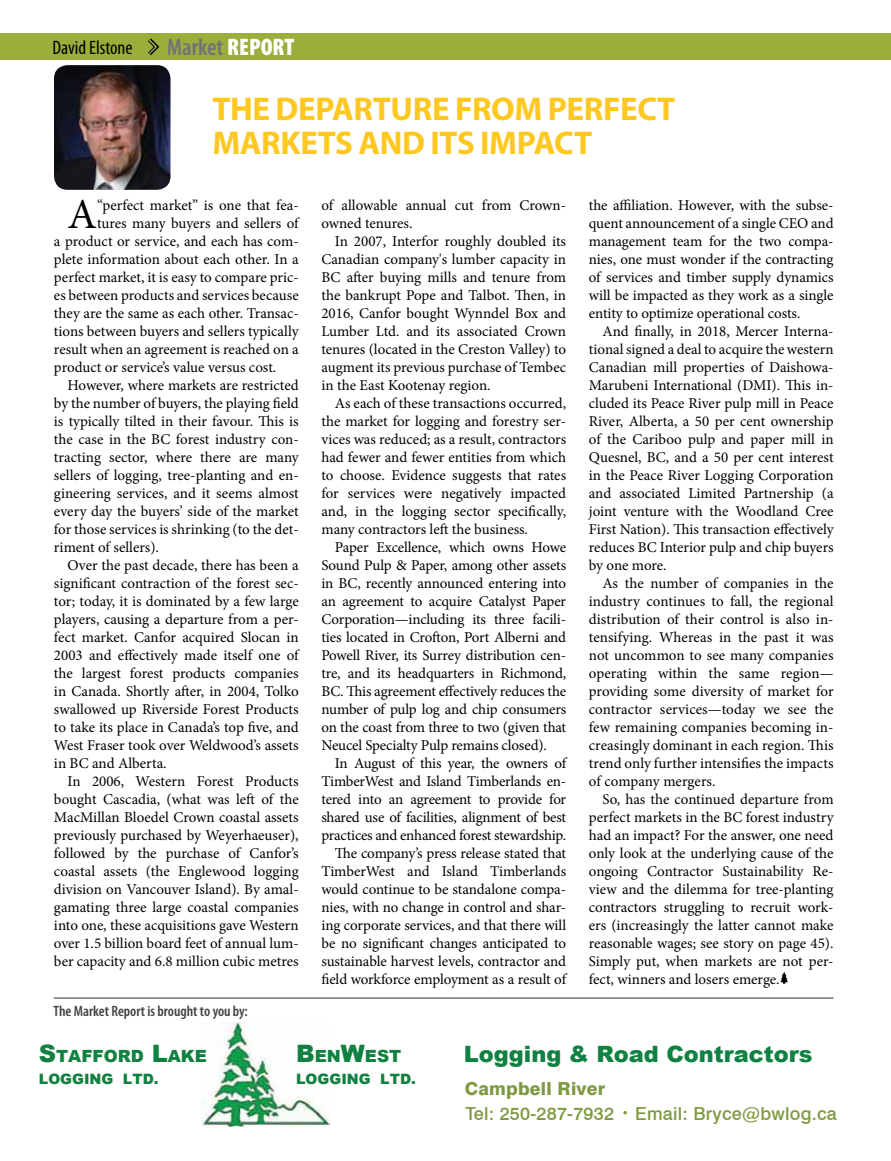
<style>
.page{position:relative;width:891px;height:1161px;background:#fff}
.page>*{position:absolute;margin:0;border:0;box-sizing:border-box;transform-origin:0 0}
.t1{font:42.75px "Minion Pro";color:#000}
.t2{font:700 33px/34.5px "Myriad Pro";letter-spacing:-.01em;color:#ffc820}
.t3{font:600 condensed 24px "Myriad Pro";color:#717275}
.t4{font:900 22.5px "Arial";color:#0f8140}
.t5{font:condensed 19.5px "Myriad Pro";color:#000}
.t6{font:500 18px "Swiss 721 BT";letter-spacing:.015em;color:#7e9a41}
.t7{font:800 18px "Swiss 721 BT";letter-spacing:.015em;color:#7e9a41}
.t8{font:900 16.8px "Arial";color:#0f8140}
.t9{font:15px/18px "Minion Pro";letter-spacing:-.005em;color:#000;text-align:justify}
.t10{font:600 condensed 15px "Myriad Pro";color:#414042}
.t11{font:900 14.25px "Arial";color:#0f8140}
.s1{font-weight:900;color:#fff}
.s2{font-size:24px}
</style>
<div class="page">
<img style="left:202px;top:1022px;width:128px;height:104px">
<svg style="left:623px;top:1111px;width:4px;height:3px"></svg>
<hr style="left:54px;top:998px;width:779px;height:1px;background:#414042">
<div style="left:0;top:34px;width:891px;height:26px;background:#9aae3c"></div>
<svg style="left:148px;top:38px;width:12px;height:18px"></svg>
<svg style="left:780px;top:972px;width:8px;height:12px"></svg>
<img style="left:54px;top:65px;width:117px;height:125px">
<h3 class="t5" style="left:52px;top:35px;width:82px">David Elstone</h3>
<h3 class="t3" style="left:167px;top:34px;width:129px">Market <span class="s1">REPORT</span></h3>
<h2 class="t2" style="left:212px;top:90px;width:464px">THE DEPARTURE FROM PERFECT<br>MARKETS AND ITS IMPACT</h2>
<h1 class="t1" style="left:68px;top:185px;width:31px">A</h1>
<p class="t9" style="left:97px;top:196px;width:203px">“perfect market” is one that fea-</p>
<p class="t9" style="left:97px;top:214px;width:203px">tures many buyers and sellers of</p>
<p class="t9" style="left:54px;top:232px;width:246px">a product or service, and each has com-</p>
<p class="t9" style="left:54px;top:250px;width:246px">plete information about each other. In a</p>
<p class="t9" style="left:54px;top:268px;width:246px">perfect market, it is easy to compare pric-</p>
<p class="t9" style="left:54px;top:286px;width:246px">es between products and services because</p>
<p class="t9" style="left:54px;top:304px;width:246px">they are the same as each other. Transac-</p>
<p class="t9" style="left:54px;top:322px;width:246px">tions between buyers and sellers typically</p>
<p class="t9" style="left:54px;top:340px;width:246px">result when an agreement is reached on a</p>
<p class="t9" style="left:54px;top:358px;width:224px">product or service’s value versus cost.</p>
<p class="t9" style="left:67px;top:376px;width:233px">However, where markets are restricted</p>
<p class="t9" style="left:54px;top:394px;width:246px">by the number of buyers, the playing field</p>
<p class="t9" style="left:54px;top:412px;width:246px">is typically tilted in their favour. This is</p>
<p class="t9" style="left:54px;top:430px;width:246px">the case in the BC forest industry con-</p>
<p class="t9" style="left:54px;top:448px;width:246px">tracting sector, where there are many</p>
<p class="t9" style="left:54px;top:466px;width:246px">sellers of logging, tree-planting and en-</p>
<p class="t9" style="left:54px;top:484px;width:246px">gineering services, and it seems almost</p>
<p class="t9" style="left:54px;top:502px;width:246px">every day the buyers’ side of the market</p>
<p class="t9" style="left:54px;top:520px;width:246px">for those services is shrinking (to the det-</p>
<p class="t9" style="left:54px;top:538px;width:107px">riment of sellers).</p>
<p class="t9" style="left:67px;top:556px;width:233px">Over the past decade, there has been a</p>
<p class="t9" style="left:54px;top:574px;width:246px">significant contraction of the forest sec-</p>
<p class="t9" style="left:54px;top:592px;width:246px">tor; today, it is dominated by a few large</p>
<p class="t9" style="left:54px;top:610px;width:246px">players, causing a departure from a per-</p>
<p class="t9" style="left:54px;top:628px;width:246px">fect market. Canfor acquired Slocan in</p>
<p class="t9" style="left:54px;top:646px;width:246px">2003 and effectively made itself one of</p>
<p class="t9" style="left:54px;top:664px;width:246px">the largest forest products companies</p>
<p class="t9" style="left:54px;top:682px;width:246px">in Canada. Shortly after, in 2004, Tolko</p>
<p class="t9" style="left:54px;top:700px;width:246px">swallowed up Riverside Forest Products</p>
<p class="t9" style="left:54px;top:718px;width:246px">to take its place in Canada’s top five, and</p>
<p class="t9" style="left:54px;top:736px;width:246px">West Fraser took over Weldwood’s assets</p>
<p class="t9" style="left:54px;top:754px;width:114px">in BC and Alberta.</p>
<p class="t9" style="left:67px;top:772px;width:233px">In 2006, Western Forest Products</p>
<p class="t9" style="left:54px;top:790px;width:246px">bought Cascadia, (what was left of the</p>
<p class="t9" style="left:54px;top:808px;width:246px">MacMillan Bloedel Crown coastal assets</p>
<p class="t9" style="left:54px;top:826px;width:246px">previously purchased by Weyerhaeuser),</p>
<p class="t9" style="left:54px;top:844px;width:246px">followed by the purchase of Canfor’s</p>
<p class="t9" style="left:54px;top:862px;width:246px">coastal assets (the Englewood logging</p>
<p class="t9" style="left:54px;top:880px;width:246px">division on Vancouver Island). By amal-</p>
<p class="t9" style="left:54px;top:898px;width:246px">gamating three large coastal companies</p>
<p class="t9" style="left:54px;top:916px;width:246px">into one, these acquisitions gave Western</p>
<p class="t9" style="left:54px;top:934px;width:246px">over 1.5 billion board feet of annual lum-</p>
<p class="t9" style="left:54px;top:952px;width:246px">ber capacity and 6.8 million cubic metres</p>
<p class="t10" style="left:54px;top:1003px;width:196px">The Market Report is brought to you by:</p>
<p class="t9" style="left:321px;top:196px;width:246px">of allowable annual cut from Crown&shy;owned tenures.</p>
<p class="t9" style="left:321px;top:232px;width:246px;text-indent:14px">In 2007, Interfor roughly doubled its Canadian company's lumber capacity in BC after buying mills and tenure from the bankrupt Pope and Talbot. Then, in 2016, Canfor bought Wynndel Box and Lumber Ltd. and its associated Crown tenures (located in the Creston Valley) to augment its previous purchase of Tembec in the East Kootenay region.</p>
<p class="t9" style="left:321px;top:394px;width:246px;text-indent:14px">As each of these transactions occurred, the market for logging and forestry ser&shy;vices was reduced; as a result, contractors had fewer and fewer entities from which to choose. Evidence suggests that rates for services were negatively impacted and, in the logging sector specifically, many contractors left the business.</p>
<p class="t9" style="left:321px;top:538px;width:246px;text-indent:14px">Paper Excellence, which owns Howe Sound Pulp &amp; Paper, among other assets in BC, recently announced entering into an agreement to acquire Catalyst Paper Corporation—including its three facili&shy;ties located in Crofton, Port Alberni and Powell River, its Surrey distribution cen&shy;tre, and its headquarters in Richmond, BC. This agreement effectively reduces the number of pulp log and chip consumers on the coast from three to two (given that Neucel Specialty Pulp remains closed).</p>
<p class="t9" style="left:321px;top:754px;width:246px;text-align:right">In August of this year, the owners of TimberWest and Island Timberlands en&shy;tered into an agreement to provide for shared use of facilities, alignment of best practices and enhanced forest stewardship.<br>The company’s press release stated that TimberWest and Island Timberlands would continue to be standalone compa&shy;nies, with no change in control and shar&shy;ing corporate services, and that there will be no significant changes anticipated to sustainable harvest levels, contractor and field workforce employment as a result of</p>
<p class="t9" style="left:589px;top:196px;width:246px">the affiliation. However, with the subse&shy;quent announcement of a single CEO and management team for the two compa&shy;nies, one must wonder if the contracting of services and timber supply dynamics will be impacted as they work as a single entity to optimize operational costs.</p>
<p class="t9" style="left:589px;top:322px;width:246px;text-indent:14px">And finally, in 2018, Mercer Interna&shy;tional signed a deal to acquire the western Canadian mill properties of Daishowa-Marubeni International (DMI). This in&shy;cluded its Peace River pulp mill in Peace River, Alberta, a 50 per cent ownership of the Cariboo pulp and paper mill in Quesnel, BC, and a 50 per cent interest in the Peace River Logging Corporation and associated Limited Partnership (a joint venture with the Woodland Cree First Nation). This transaction effectively reduces BC Interior pulp and chip buyers by one more.</p>
<p class="t9" style="left:589px;top:574px;width:246px;text-indent:14px">As the number of companies in the industry continues to fall, the regional distribution of their control is also in&shy;tensifying. Whereas in the past it was not uncommon to see many companies operating within the same region— providing some diversity of market for contractor services—today we see the few remaining companies becoming in&shy;creasingly dominant in each region. This trend only further intensifies the impacts of company mergers.</p>
<p class="t9" style="left:589px;top:790px;width:246px;text-indent:14px">So, has the continued departure from perfect markets in the BC forest industry had an impact? For the answer, one need only look at the underlying cause of the ongoing Contractor Sustainability Re&shy;view and the dilemma for tree-planting contractors struggling to recruit work&shy;ers (increasingly the latter cannot make reasonable wages; see story on page 45).<br>Simply put, when markets are not per&shy;fect, winners and losers emerge.</p>
<p class="t8" style="left:39px;top:1044px;width:170px"><span class="s2">S</span>TAFFORD <span class="s2">L</span>AKE</p>
<p class="t11" style="left:39px;top:1069px;width:121px">LOGGING LTD.</p>
<p class="t8" style="left:296px;top:1044px;width:107px"><span class="s2">B</span>EN<span class="s2">W</span>EST</p>
<p class="t11" style="left:296px;top:1069px;width:121px">LOGGING LTD.</p>
<h3 class="t4" style="left:464px;top:1038px;width:350px">Logging &amp; Road Contractors</h3>
<p class="t7" style="left:465px;top:1078px;width:142px">Campbell River</p>
<p class="t6" style="left:465px;top:1102px;width:373px">Tel: 250-287-7932 Email: Bryce@bwlog.ca</p>
</div>
